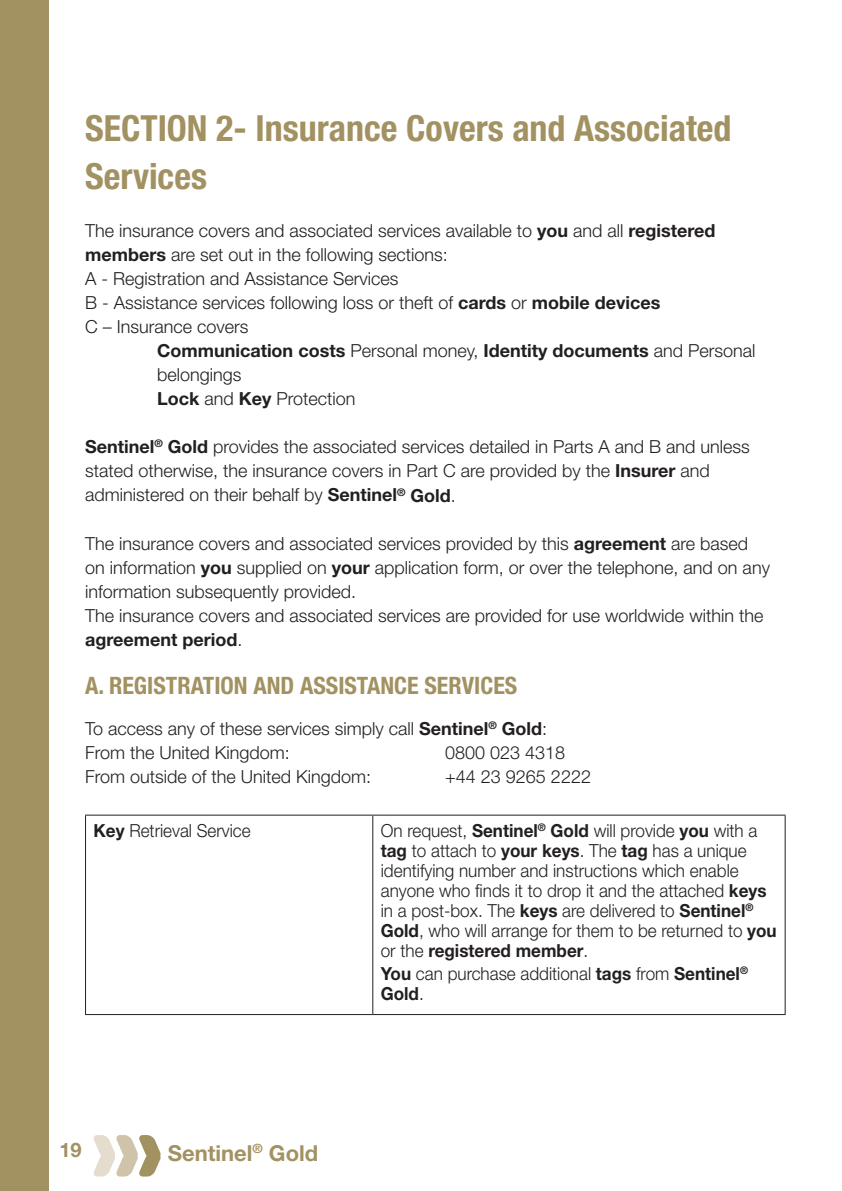
<style>
.page{position:relative;width:842px;height:1191px;background:#fff}
.page>*{position:absolute;margin:0;border:0;box-sizing:border-box;transform-origin:0 0}
.t1{font:700 condensed 36px/48px "Helvetica Neue";color:#a29161}
.t2{font:700 condensed 24px "Helvetica Neue";color:#a29161}
.t3{font:700 22px "Helvetica Neue";color:#a29161}
.t4{font:700 20px "Helvetica Neue";color:#a29161}
.t5{font:300 18px/24px "Helvetica Neue";color:#231f20}
.t6{font:300 18px/20px "Helvetica Neue";color:#231f20;scale:.95 1}
.t7{font:700 18px "Helvetica Neue";color:#231f20}
.s1{font-weight:700}
.s2{font-weight:300}
</style>
<div class="page">
<div style="left:0;top:0;width:48px;height:1191px;background:#a29161"></div>
<svg style="left:93px;top:1135px;width:68px;height:41px"></svg>
<hr style="left:85px;top:815px;width:1px;height:199px;background:#231f20">
<hr style="left:85px;top:814px;width:288px;height:1px;background:#231f20">
<hr style="left:372px;top:815px;width:1px;height:199px;background:#231f20">
<hr style="left:373px;top:814px;width:413px;height:1px;background:#231f20">
<hr style="left:785px;top:815px;width:1px;height:199px;background:#231f20">
<hr style="left:85px;top:1014px;width:288px;height:1px;background:#231f20">
<hr style="left:373px;top:1014px;width:413px;height:1px;background:#231f20">
<h1 class="t1" style="left:85px;top:104px;width:648px">SECTION 2- Insurance Covers and Associated<br>Services</h1>
<p class="t5" style="left:85px;top:219px;width:632px">The insurance covers and associated services available to <span class="s1">you</span> and all <span class="s1">registered</span></p>
<p class="t5" style="left:85px;top:243px;width:364px"><span class="s1">members</span> are set out in the following sections:</p>
<p class="t5" style="left:85px;top:267px;width:315px">A - Registration and Assistance Services</p>
<p class="t5" style="left:85px;top:291px;width:577px">B - Assistance services following loss or theft of <span class="s1">cards</span> or <span class="s1">mobile devices</span></p>
<p class="t5" style="left:85px;top:315px;width:165px">C – Insurance covers</p>
<p class="t7" style="left:157px;top:340px;width:600px">Communication costs <span class="s2">Personal money,</span> Identity documents <span class="s2">and Personal</span></p>
<p class="t5" style="left:157px;top:363px;width:86px">belongings</p>
<p class="t5" style="left:157px;top:387px;width:200px"><span class="s1">Lock</span> and <span class="s1">Key</span> Protection</p>
<p class="t5" style="left:85px;top:435px;width:666px"><span class="s1">Sentinel</span><sup>®</sup> <span class="s1">Gold</span> provides the associated services detailed in Parts A and B and unless stated otherwise, the insurance covers in Part C are provided by the <span class="s1">Insurer</span> and administered on their behalf by <span class="s1">Sentinel</span><sup>®</sup> <span class="s1">Gold</span>.</p>
<p class="t5" style="left:85px;top:531px;width:686px">The insurance covers and associated services provided by this <span class="s1">agreement</span> are based on information <span class="s1">you</span> supplied on <span class="s1">your</span> application form, or over the telephone, and on any information subsequently provided.<br>The insurance covers and associated services are provided for use worldwide within the <span class="s1">agreement period</span>.</p>
<h2 class="t2" style="left:85px;top:670px;width:434px">A. REGISTRATION AND ASSISTANCE SERVICES</h2>
<p class="t5" style="left:85px;top:716px;width:464px">To access any of these services simply call <span class="s1">Sentinel</span><sup>®</sup> <span class="s1">Gold</span>:<br>From the United Kingdom:</p>
<p class="t5" style="left:445px;top:740px;width:122px">0800 023 4318</p>
<p class="t5" style="left:85px;top:764px;width:288px">From outside of the United Kingdom:</p>
<p class="t5" style="left:445px;top:764px;width:147px">+44 23 9265 2222</p>
<p class="t6" style="left:94px;top:820px;width:167px"><span class="s1">Key</span> Retrieval Service</p>
<p class="t6" style="left:381px;top:820px;width:418px">On request, <span class="s1">Sentinel</span><sup>®</sup> <span class="s1">Gold</span> will provide <span class="s1">you</span> with a <span class="s1">tag</span> to attach to <span class="s1">your keys</span>. The <span class="s1">tag</span> has a unique identifying number and instructions which enable anyone who finds it to drop it and the attached <span class="s1">keys </span>in a post-box. The <span class="s1">keys</span> are delivered to <span class="s1">Sentinel</span><sup>® </sup><span class="s1">Gold</span>, who will arrange for them to be returned to <span class="s1">you </span>or the <span class="s1">registered member</span>.</p>
<p class="t6" style="left:381px;top:963px;width:388px"><span class="s1">You</span> can purchase additional <span class="s1">tags</span> from <span class="s1">Sentinel</span><sup>®<br></sup><span class="s1">Gold</span>.</p>
<p class="t4" style="left:60px;top:1137px;width:24px">19</p>
<p class="t3" style="left:168px;top:1139px;width:152px">Sentinel<sup>®</sup> Gold</p>
</div>
